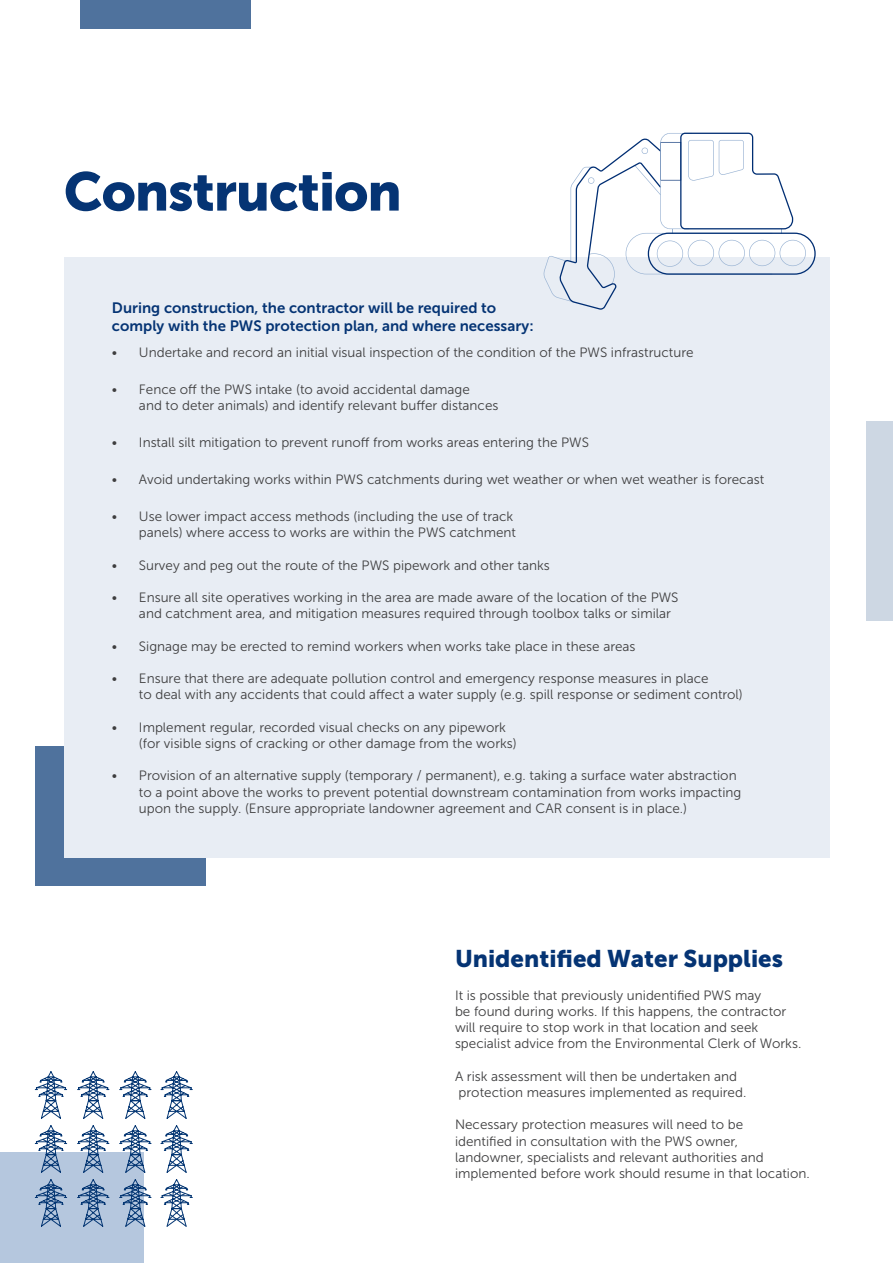
<style>
.page{position:relative;width:893px;height:1263px;background:#fff}
.page>*{position:absolute;margin:0;border:0;box-sizing:border-box;transform-origin:0 0}
.t1{font:54px "Museo Sans 900";letter-spacing:-.02em;color:#053474}
.t2{font:24px "Museo Sans 900";color:#053474}
.t3{font:15px/18px "Museo Sans 700";color:#053474}
.t4{font:13.5px/16.2px "Museo Sans 300";color:#3e3e3f}
</style>
<div class="page">
<div style="left:35px;top:746px;width:171px;height:140px;background:#4f729d"></div>
<div style="left:80px;top:0;width:171px;height:28px;background:#4f729d"></div>
<div style="left:866px;top:422px;width:27px;height:199px;background:#cdd7e3"></div>
<div style="left:64px;top:257px;width:765px;height:600px;background:#e8edf4"></div>
<svg style="left:543px;top:133px;width:273px;height:177px"></svg>
<div style="left:0;top:1153px;width:144px;height:110px;background:#b5c7de"></div>
<svg style="left:34px;top:1071px;width:159px;height:156px"></svg>
<h1 class="t1" style="left:64px;top:161px;width:339px">Construction</h1>
<p class="t3" style="left:112px;top:299px;width:423px">During construction, the contractor will be required to comply with the PWS protection plan, and where necessary:</p>
<p class="t4" style="left:112px;top:345px;width:583px">• Undertake and record an initial visual inspection of the condition of the PWS infrastructure</p>
<p class="t4" style="left:139px;top:382px;width:361px;text-indent:-27px">• Fence off the PWS intake (to avoid accidental damage<br>and to deter animals) and identify relevant buffer distances</p>
<p class="t4" style="left:112px;top:435px;width:479px">• Install silt mitigation to prevent runoff from works areas entering the PWS</p>
<p class="t4" style="left:112px;top:472px;width:654px">• Avoid undertaking works within PWS catchments during wet weather or when wet weather is forecast</p>
<p class="t4" style="left:112px;top:508px;width:406px;text-align:right">• Use lower impact access methods (including the use of track panels) where access to works are within the PWS catchment</p>
<p class="t4" style="left:112px;top:557px;width:439px">• Survey and peg out the route of the PWS pipework and other tanks</p>
<p class="t4" style="left:139px;top:589px;width:541px;text-indent:-27px">• Ensure all site operatives working in the area are made aware of the location of the PWS and catchment area, and mitigation measures required through toolbox talks or similar</p>
<p class="t4" style="left:112px;top:638px;width:525px">• Signage may be erected to remind workers when works take place in these areas</p>
<p class="t4" style="left:139px;top:670px;width:605px;text-indent:-27px">• Ensure that there are adequate pollution control and emergency response measures in place<br>to deal with any accidents that could affect a water supply (e.g. spill response or sediment control)</p>
<p class="t4" style="left:139px;top:719px;width:379px;text-indent:-27px">• Implement regular, recorded visual checks on any pipework (for visible signs of cracking or other damage from the works)</p>
<p class="t4" style="left:139px;top:768px;width:604px;text-indent:-27px">• Provision of an alternative supply (temporary / permanent), e.g. taking a surface water abstraction to a point above the works to prevent potential downstream contamination from works impacting upon the supply. (Ensure appropriate landowner agreement and CAR consent is in place.)</p>
<h2 class="t2" style="left:455px;top:945px;width:330px">Unidentified Water Supplies</h2>
<p class="t4" style="left:455px;top:987px;width:348px">It is possible that previously unidentified PWS may<br>be found during works. If this happens, the contractor will require to stop work in that location and seek specialist advice from the Environmental Clerk of Works.</p>
<p class="t4" style="left:455px;top:1068px;width:293px">A risk assessment will then be undertaken and protection measures implemented as required.</p>
<p class="t4" style="left:455px;top:1117px;width:356px">Necessary protection measures will need to be<br>identified in consultation with the PWS owner, landowner, specialists and relevant authorities and implemented before work should resume in that location.</p>
</div>
